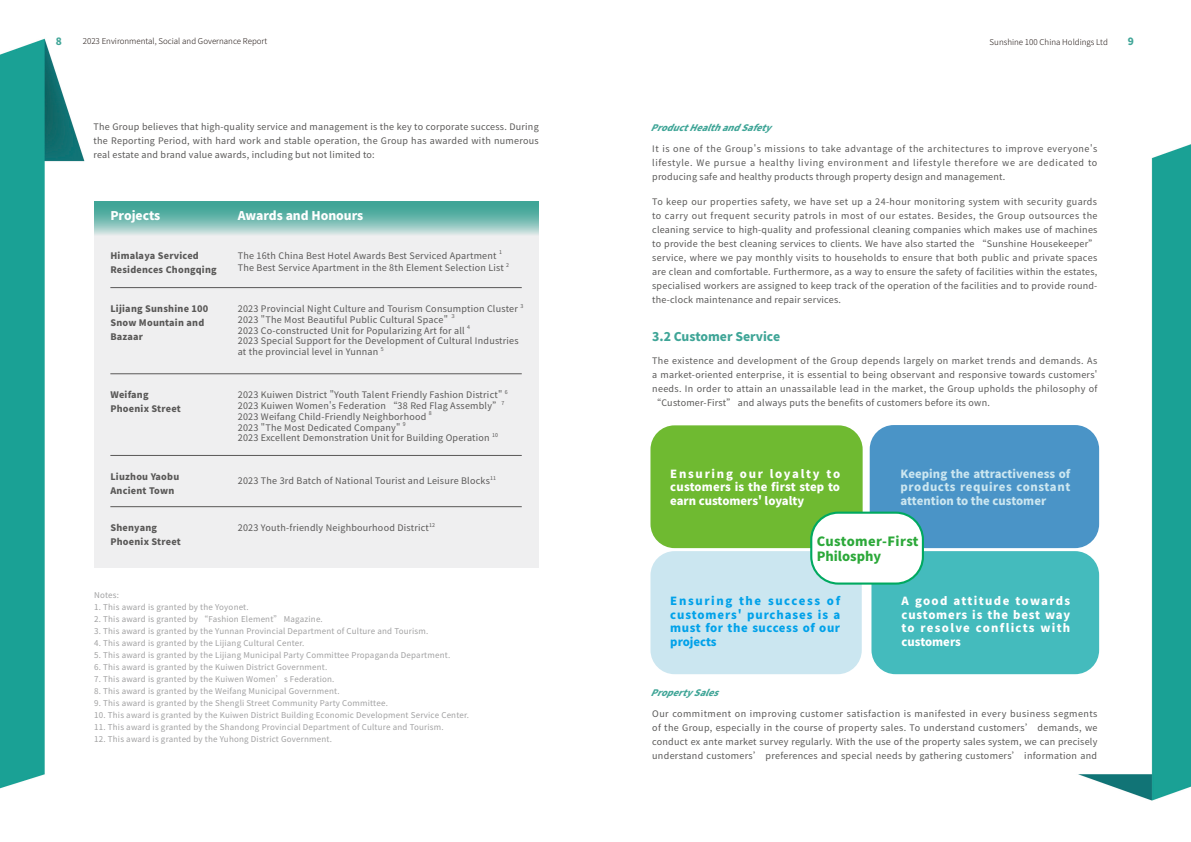
<style>
.page{position:relative;width:1191px;height:842px;background:#fff}
.page>*{position:absolute;margin:0;border:0;box-sizing:border-box;transform-origin:0 0}
.t1{font:800 12.7px/15.3px "Source Han Sans CN";letter-spacing:.01em;color:#2ba839}
.小标题{font:800 12px "Source Han Sans CN";color:#fff}
.小标题-2{font:800 12px "Source Han Sans CN";color:#3fa597}
.小标题-3{font:800 11.2px/13.5px "Source Han Sans CN";letter-spacing:.015em;color:#fff;text-align:justify}
.小标题-4{font:800 11.2px/13.5px "Source Han Sans CN";letter-spacing:.05em;color:#00a1e9;text-align:justify}
.小标题-5{font:800 11.2px/13.5px "Source Han Sans CN";letter-spacing:.025em;color:#cbe6f0;text-align:justify}
.t2{font:800 10px "Source Han Sans CN";color:#3fa597}
.内文{font:9px/14px "Source Han Sans CN";letter-spacing:.025em;color:#595857;text-align:justify}
.内文-2{font:800 9px/14px "Source Han Sans CN";letter-spacing:.025em;color:#595857}
.图示{font:italic 800 9px "Source Han Sans CN";color:#3fa597}
.表格注释{font:8px "Source Han Sans CN";letter-spacing:.025em;color:#a0a0a1}
.t3{font:300 8px "Source Han Sans CN";color:#231916}
.内文-3{font:5.2px "Source Han Sans CN";color:#595857}
</style>
<div class="page">
<img style="left:0;top:38px;width:1191px;height:763px">
<div style="left:94px;top:201px;width:444px;height:366px;background:#efeff0"></div>
<svg style="left:94px;top:201px;width:444px;height:34px;background:#75bbb2"></svg>
<hr style="left:110px;top:287px;width:412px;height:1px;background:#595857">
<hr style="left:110px;top:374px;width:412px;height:1px;background:#595857">
<hr style="left:110px;top:506px;width:412px;height:1px;background:#595857">
<hr style="left:110px;top:455px;width:412px;height:1px;background:#595857">
<div style="left:650px;top:425px;width:212px;height:123px;background:#6fba31;border-radius:24px"></div>
<div style="left:869px;top:425px;width:230px;height:123px;background:#4a94c7;border-radius:24px"></div>
<div style="left:650px;top:551px;width:211px;height:123px;background:#cbe6f0;border-radius:24px"></div>
<div style="left:871px;top:551px;width:228px;height:123px;background:#44bbbd;border-radius:24px"></div>
<div style="left:811px;top:513px;width:112px;height:71px;background:#fff;border-radius:27px"></div>
<div style="left:810px;top:512px;width:114px;height:73px;border:2px solid #00a960;border-radius:27px"></div>
<p class="t2" style="left:56px;top:36px;width:8px">8</p>
<p class="t3" style="left:83px;top:36px;width:186px">2023 Environmental, Social and Governance Report</p>
<p class="t3" style="left:989px;top:37px;width:120px">Sunshine 100 China Holdings Ltd</p>
<p class="t2" style="left:1127px;top:36px;width:8px">9</p>
<p class="内文" style="left:94px;top:120px;width:447px">The Group believes that high-quality service and management is the key to corporate success. During the Reporting Period, with hard work and stable operation, the Group has awarded with numerous real estate and brand value awards, including but not limited to:</p>
<p class="小标题" style="left:110px;top:209px;width:51px">Projects</p>
<p class="小标题" style="left:238px;top:208px;width:127px">Awards and Honours</p>
<p class="内文" style="left:238px;top:249px;width:260px">The 16th China Best Hotel Awards Best Serviced Apartment</p>
<p class="内文-3" style="left:499px;top:249px;width:4px">1</p>
<p class="内文" style="left:238px;top:261px;width:267px">The Best Service Apartment in the 8th Element Selection List</p>
<p class="内文-3" style="left:506px;top:262px;width:4px">2</p>
<p class="内文-2" style="left:110px;top:249px;width:108px">Himalaya Serviced<br>Residences Chongqing</p>
<p class="内文-2" style="left:110px;top:302px;width:100px">Lijiang Sunshine 100<br>Snow Mountain and<br>Bazaar</p>
<p class="内文-2" style="left:110px;top:388px;width:72px">Weifang<br>Phoenix Street</p>
<p class="内文" style="left:238px;top:302px;width:282px">2023 Provincial Night Culture and Tourism Consumption Cluster</p>
<p class="内文-3" style="left:520px;top:303px;width:4px">3</p>
<p class="内文" style="left:238px;top:313px;width:212px">2023 "The Most Beautiful Public Cultural Space"</p>
<p class="内文-3" style="left:450px;top:314px;width:7px">３</p>
<p class="内文" style="left:238px;top:324px;width:228px">2023 Co-constructed Unit for Popularizing Art for all</p>
<p class="内文-3" style="left:467px;top:324px;width:4px">4</p>
<p class="内文" style="left:238px;top:336px;width:282px;line-height:10.8px">2023 Special Support for the Development of Cultural Industries at the provincial level in Yunnan</p>
<p class="内文-3" style="left:381px;top:346px;width:4px">5</p>
<p class="内文" style="left:238px;top:388px;width:266px">2023 Kuiwen District "Youth Talent Friendly Fashion District"</p>
<p class="内文-3" style="left:505px;top:389px;width:4px">6</p>
<p class="内文" style="left:238px;top:399px;width:265px">2023 Kuiwen Women's Federation “38 Red Flag Assembly”</p>
<p class="内文-3" style="left:501px;top:400px;width:4px">7</p>
<p class="内文" style="left:238px;top:410px;width:190px">2023 Weifang Child-Friendly Neighborhood</p>
<p class="内文-3" style="left:429px;top:411px;width:4px">8</p>
<p class="内文" style="left:238px;top:420px;width:164px">2023 "The Most Dedicated Company"</p>
<p class="内文-3" style="left:403px;top:421px;width:4px">9</p>
<p class="内文" style="left:238px;top:431px;width:253px">2023 Excellent Demonstration Unit for Building Operation</p>
<p class="内文-3" style="left:492px;top:432px;width:7px">10</p>
<p class="内文-2" style="left:110px;top:470px;width:70px">Liuzhou Yaobu<br>Ancient Town</p>
<p class="内文" style="left:238px;top:474px;width:254px">2023 The 3rd Batch of National Tourist and Leisure Blocks</p>
<p class="内文-3" style="left:490px;top:475px;width:7px">11</p>
<p class="内文-2" style="left:110px;top:521px;width:72px">Shenyang<br>Phoenix Street</p>
<p class="内文" style="left:238px;top:521px;width:193px">2023 Youth-friendly Neighbourhood District</p>
<p class="内文-3" style="left:429px;top:522px;width:7px">12</p>
<p class="表格注释" style="left:94px;top:590px;width:26px">Notes:</p>
<p class="表格注释" style="left:94px;top:602px;width:156px">1. This award is granted by the Yoyonet.</p>
<p class="表格注释" style="left:94px;top:614px;width:230px">2. This award is granted by “Fashion Element” Magazine.</p>
<p class="表格注释" style="left:94px;top:626px;width:336px">3. This award is granted by the Yunnan Provincial Department of Culture and Tourism.</p>
<p class="表格注释" style="left:94px;top:638px;width:212px">4. This award is granted by the Lijiang Cultural Center.</p>
<p class="表格注释" style="left:94px;top:650px;width:358px">5. This award is granted by the Lijiang Municipal Party Committee Propaganda Department.</p>
<p class="表格注释" style="left:94px;top:662px;width:235px">6. This award is granted by the Kuiwen District Government.</p>
<p class="表格注释" style="left:94px;top:674px;width:242px">7. This award is granted by the Kuiwen Women’s Federation.</p>
<p class="表格注释" style="left:94px;top:686px;width:247px">8. This award is granted by the Weifang Municipal Government.</p>
<p class="表格注释" style="left:94px;top:698px;width:295px">9. This award is granted by the Shengli Street Community Party Committee.</p>
<p class="表格注释" style="left:94px;top:710px;width:376px">10. This award is granted by the Kuiwen District Building Economic Development Service Center.</p>
<p class="表格注释" style="left:94px;top:722px;width:351px">11. This award is granted by the Shandong Provincial Department of Culture and Tourism.</p>
<p class="表格注释" style="left:94px;top:734px;width:239px">12. This award is granted by the Yuhong District Government.</p>
<p class="图示" style="left:650px;top:122px;width:133px">ProductHealthandSafety</p>
<p class="内文" style="left:652px;top:142px;width:447px">It is one of the Group's missions to take advantage of the architectures to improve everyone's lifestyle. We pursue a healthy living environment and lifestyle therefore we are dedicated to producing safe and healthy products through property design and management.</p>
<p class="内文" style="left:652px;top:195px;width:447px">To keep our properties safety, we have set up a 24-hour monitoring system with security guards to carry out frequent security patrols in most of our estates. Besides, the Group outsources the cleaning service to high-quality and professional cleaning companies which makes use of machines to provide the best cleaning services to clients. We have also started the “Sunshine Housekeeper” service, where we pay monthly visits to households to ensure that both public and private spaces are clean and comfortable. Furthermore, as a way to ensure the safety of facilities within the estates, specialised workers are assigned to keep track of the operation of the facilities and to provide round&shy;the-clock maintenance and repair services.</p>
<p class="小标题-2" style="left:652px;top:330px;width:129px">3.2 Customer Service</p>
<p class="内文" style="left:652px;top:354px;width:447px">The existence and development of the Group depends largely on market trends and demands. As a market-oriented enterprise, it is essential to being observant and responsive towards customers' needs. In order to attain an unassailable lead in the market, the Group upholds the philosophy of “Customer-First” and always puts the benefits of customers before its own.</p>
<p class="小标题-3" style="left:670px;top:467px;width:171px">Ensuring our loyalty to customers is the first step to earn customers' loyalty</p>
<p class="小标题-5" style="left:900px;top:467px;width:171px">Keeping the attractiveness of products requires constant attention to the customer</p>
<p class="t1" style="left:816px;top:533px;width:103px">Customer-First<br>Philosphy</p>
<p class="小标题-4" style="left:670px;top:594px;width:171px">Ensuring the success of customers' purchases is a must for the success of our projects</p>
<p class="小标题-3" style="left:901px;top:594px;width:170px">A good attitude towards customers is the best way to resolve conflicts with customers</p>
<p class="图示" style="left:650px;top:688px;width:81px">PropertySales</p>
<p class="内文" style="left:652px;top:707px;width:447px">Our commitment on improving customer satisfaction is manifested in every business segments of the Group, especially in the course of property sales. To understand customers’ demands, we conduct ex ante market survey regularly. With the use of the property sales system, we can precisely understand customers’ preferences and special needs by gathering customers’ information and</p>
</div>
